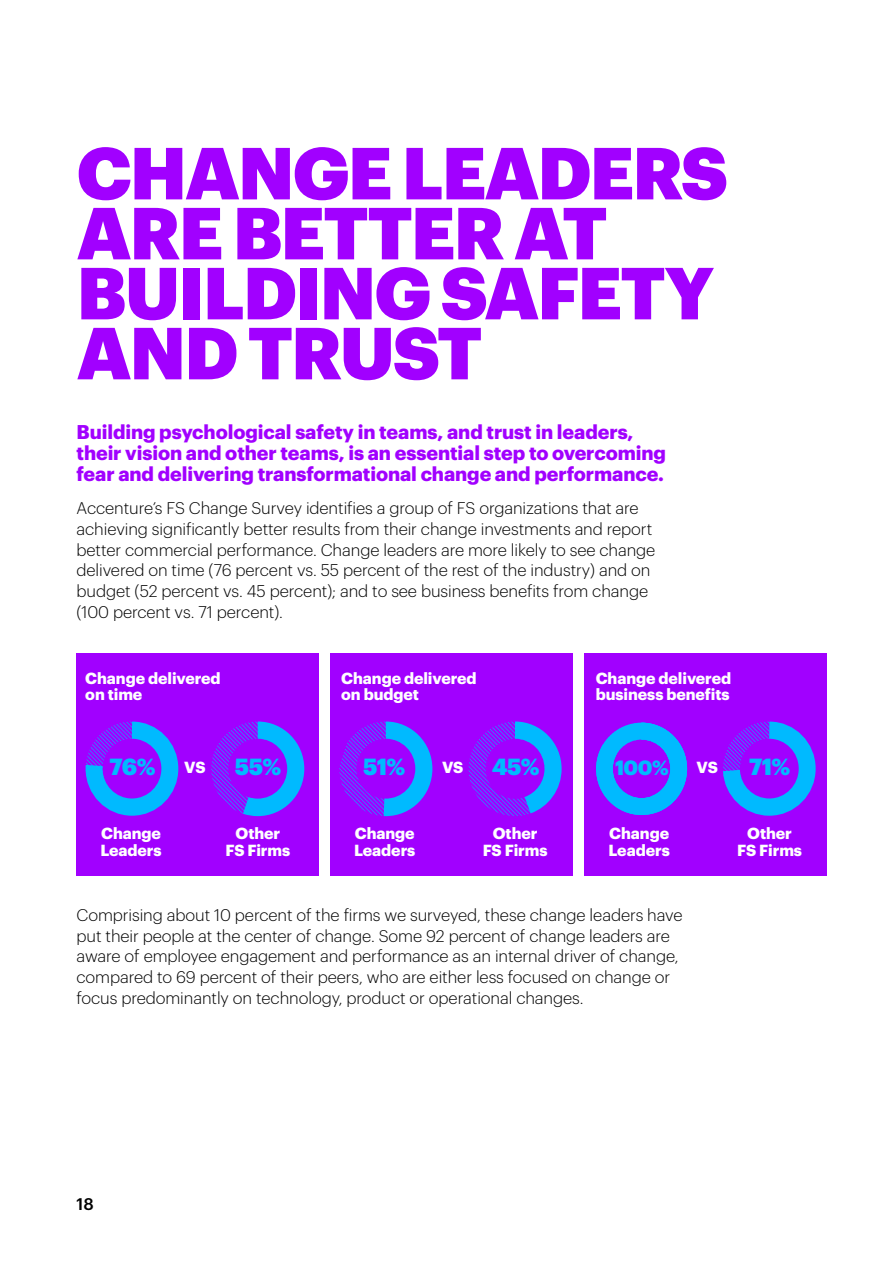
<style>
.page{position:relative;width:893px;height:1263px;background:#fff}
.page>*{position:absolute;margin:0;border:0;box-sizing:border-box;transform-origin:0 0}
.t1{font:900 72px/60px "Graphik";letter-spacing:-.025em;color:#a100ff}
.t2{font:900 22.8px "Graphik";letter-spacing:-.025em;color:#00baff}
.t3{font:900 20.25px "Graphik";color:#00baff}
.t4{font:700 19.5px/20.7px "Graphik";letter-spacing:-.005em;color:#a100ff}
.t5{font:300 16.5px/20.7px "Graphik";letter-spacing:-.005em;color:#000}
.t6{font:500 16.5px "Graphik";color:#000}
.t7{font:700 15.75px/16.8px "Graphik";letter-spacing:-.005em;color:#fff}
</style>
<div class="page">
<div style="left:77px;top:653px;width:242px;height:223px;background:#a100ff"></div>
<div style="left:330px;top:653px;width:242px;height:223px;background:#a100ff"></div>
<div style="left:584px;top:653px;width:243px;height:223px;background:#a100ff"></div>
<svg style="left:85px;top:721px;width:94px;height:95px"></svg>
<svg style="left:211px;top:721px;width:93px;height:95px"></svg>
<svg style="left:339px;top:721px;width:93px;height:95px"></svg>
<svg style="left:469px;top:721px;width:93px;height:95px"></svg>
<svg style="left:596px;top:723px;width:91px;height:92px"></svg>
<svg style="left:723px;top:721px;width:93px;height:95px"></svg>
<h1 class="t1" style="left:77px;top:137px;width:653px">CHANGE LEADERS<br>ARE BETTER AT<br>BUILDING SAFETY<br>AND TRUST</h1>
<p class="t4" style="left:77px;top:420px;width:591px">Building psychological safety in teams, and trust in leaders, their vision and other teams, is an essential step to overcoming fear and delivering transformational change and performance.</p>
<p class="t5" style="left:77px;top:497px;width:580px">Accenture’s FS Change Survey identifies a group of FS organizations that are achieving significantly better results from their change investments and report better commercial performance. Change leaders are more likely to see change delivered on time (76 percent vs. 55 percent of the rest of the industry) and on budget (52 percent vs. 45 percent); and to see business benefits from change (100 percent vs. 71 percent).</p>
<p class="t7" style="left:85px;top:668px;width:137px">Change delivered on time</p>
<p class="t7" style="left:341px;top:668px;width:137px">Change delivered on budget</p>
<p class="t7" style="left:596px;top:668px;width:137px">Change delivered business benefits</p>
<h2 class="t2" style="left:109px;top:749px;width:48px">76%</h2>
<p class="t7" style="left:184px;top:757px;width:23px">VS</p>
<h2 class="t2" style="left:235px;top:749px;width:48px">55%</h2>
<h2 class="t2" style="left:363px;top:749px;width:44px">51%</h2>
<p class="t7" style="left:442px;top:757px;width:23px">VS</p>
<h2 class="t2" style="left:492px;top:749px;width:49px">45%</h2>
<p class="t3" style="left:615px;top:752px;width:55px">100%</p>
<p class="t7" style="left:696px;top:757px;width:23px">VS</p>
<h2 class="t2" style="left:749px;top:749px;width:43px">71%</h2>
<p class="t7" style="left:100px;top:824px;width:63px">Change<br>Leaders</p>
<p class="t7" style="left:225px;top:824px;width:66px;text-align:center">Other<br>FS Firms</p>
<p class="t7" style="left:354px;top:824px;width:63px">Change<br>Leaders</p>
<p class="t7" style="left:483px;top:824px;width:66px;text-align:center">Other<br>FS Firms</p>
<p class="t7" style="left:608px;top:824px;width:63px">Change<br>Leaders</p>
<p class="t7" style="left:737px;top:824px;width:66px;text-align:center">Other<br>FS Firms</p>
<p class="t5" style="left:77px;top:903px;width:607px">Comprising about 10 percent of the firms we surveyed, these change leaders have put their people at the center of change. Some 92 percent of change leaders are aware of employee engagement and performance as an internal driver of change, compared to 69 percent of their peers, who are either less focused on change or focus predominantly on technology, product or operational changes.</p>
<p class="t6" style="left:77px;top:1192px;width:19px">18</p>
</div>
